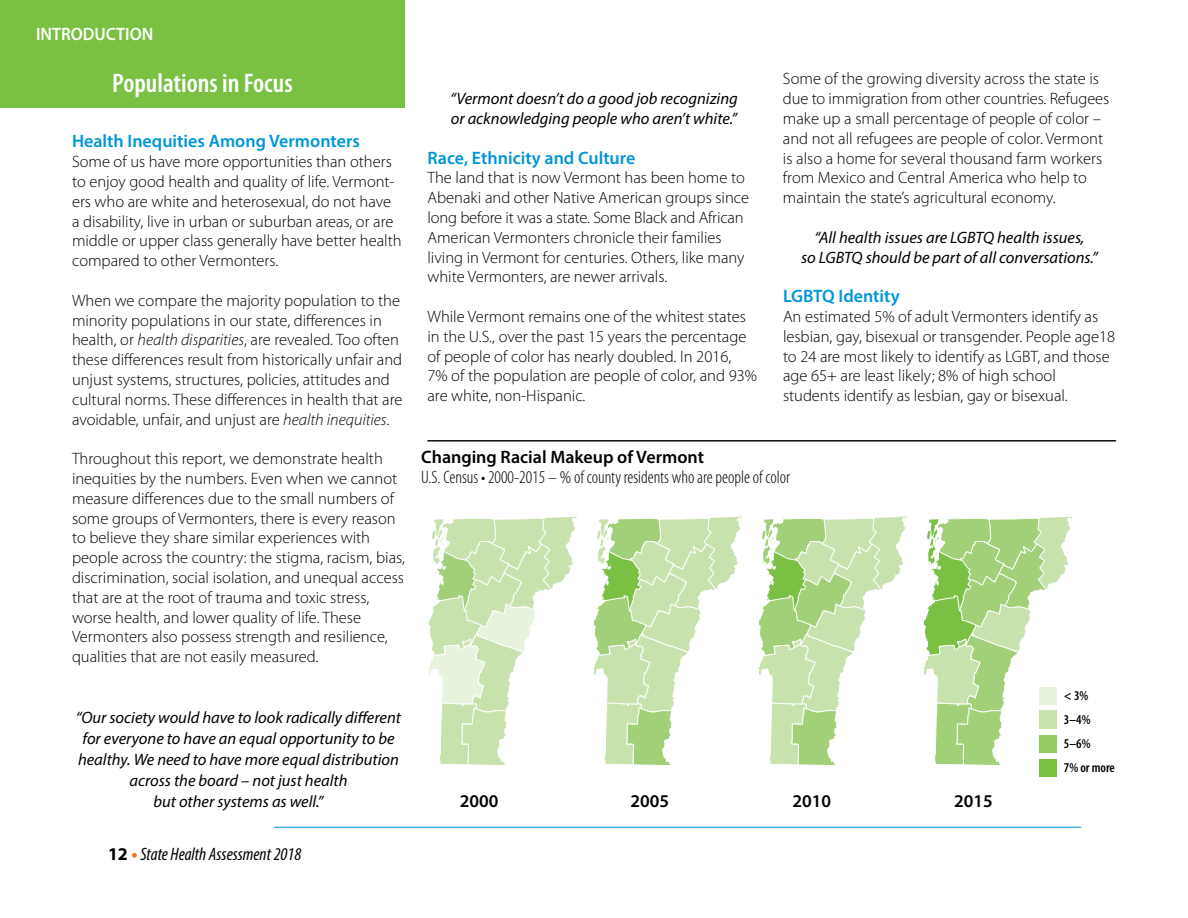
<style>
.page{position:relative;width:1188px;height:918px;background:#fff}
.page>*{position:absolute;margin:0;border:0;box-sizing:border-box;transform-origin:0 0}
.t1{font:600 condensed 27px "Myriad Pro";color:#fff}
.t2{font:600 18px "Myriad Pro";color:#0096d6}
.t3{font:300 condensed 18px "Myriad Pro";color:#000}
.t4{font:600 18px "Myriad Pro";color:#000}
.t5{font:italic condensed 18px "Myriad Pro";color:#000}
.t6{font:600 18px "Myriad Pro";color:#fff;scale:.95 1}
.t7{font:300 16.5px/19.8px "Myriad Pro";color:#000}
.t8{font:italic 16.5px/21px "Myriad Pro";color:#000;text-align:center}
.t9{font:600 condensed 13.5px/24px "Myriad Pro";color:#000}
.s1{font-style:italic}
.s2{font-weight:700;font-style:normal;font-stretch:normal}
.s3{font-weight:700;font-style:normal;font-stretch:normal;color:#f47421}
</style>
<div class="page">
<div style="left:0;top:0;width:405px;height:108px;background:#7ac143"></div>
<hr style="left:274px;top:827px;width:807px;height:1px;background:#0096d6">
<svg style="left:428px;top:517px;width:149px;height:248px"></svg>
<svg style="left:593px;top:517px;width:149px;height:248px"></svg>
<svg style="left:758px;top:517px;width:149px;height:248px"></svg>
<svg style="left:923px;top:517px;width:149px;height:248px"></svg>
<div style="left:1039px;top:687px;width:18px;height:18px;background:#e8f3de"></div>
<div style="left:1039px;top:711px;width:18px;height:18px;background:#c8e2ae"></div>
<div style="left:1039px;top:735px;width:18px;height:18px;background:#95cb64"></div>
<div style="left:1039px;top:759px;width:18px;height:18px;background:#7ac143"></div>
<hr style="left:428px;top:441px;width:688px;height:1px;background:#000">
<p class="t6" style="left:36px;top:22px;width:125px">INTRODUCTION</p>
<h1 class="t1" style="left:112px;top:69px;width:182px">Populations in Focus</h1>
<p class="t2" style="left:72px;top:130px;width:290px">Health Inequities Among Vermonters</p>
<p class="t7" style="left:72px;top:152px;width:331px">Some of us have more opportunities than others to enjoy good health and quality of life. Vermont&shy;ers who are white and heterosexual, do not have a disability, live in urban or suburban areas, or are middle or upper class generally have better health compared to other Vermonters.</p>
<p class="t7" style="left:72px;top:291px;width:332px">When we compare the majority population to the minority populations in our state, differences in health, or <span class="s1">health disparities</span>, are revealed. Too often these differences result from historically unfair and unjust systems, structures, policies, attitudes and cultural norms. These differences in health that are avoidable, unfair, and unjust are <span class="s1">health inequities</span>.</p>
<p class="t7" style="left:72px;top:449px;width:335px">Throughout this report, we demonstrate health inequities by the numbers. Even when we cannot measure differences due to the small numbers of some groups of Vermonters, there is every reason to believe they share similar experiences with people across the country: the stigma, racism, bias, discrimination, social isolation, and unequal access that are at the root of trauma and toxic stress, worse health, and lower quality of life. These Vermonters also possess strength and resilience, qualities that are not easily measured.</p>
<p class="t8" style="left:76px;top:706px;width:327px">“Our society would have to look radically different for everyone to have an equal opportunity to be healthy. We need to have more equal distribution across the board – not just health<br>but other systems as well.”</p>
<p class="t5" style="left:108px;top:843px;width:195px"><span class="s2">12</span> <span class="s3">•</span> State Health Assessment 2018</p>
<p class="t8" style="left:450px;top:88px;width:289px;line-height:19.8px;text-align:left">“Vermont doesn’t do a good job recognizing or acknowledging people who aren’t white.”</p>
<p class="t2" style="left:428px;top:146px;width:209px">Race, Ethnicity and Culture</p>
<p class="t7" style="left:427px;top:168px;width:323px">The land that is now Vermont has been home to Abenaki and other Native American groups since long before it was a state. Some Black and African American Vermonters chronicle their families living in Vermont for centuries. Others, like many white Vermonters, are newer arrivals.</p>
<p class="t7" style="left:427px;top:307px;width:331px">While Vermont remains one of the whitest states in the U.S., over the past 15 years the percentage of people of color has nearly doubled. In 2016,<br>7% of the population are people of color, and 93% are white, non-Hispanic.</p>
<p class="t7" style="left:783px;top:69px;width:328px">Some of the growing diversity across the state is due to immigration from other countries. Refugees make up a small percentage of people of color – and not all refugees are people of color. Vermont is also a home for several thousand farm workers from Mexico and Central America who help to maintain the state’s agricultural economy.</p>
<p class="t8" style="left:801px;top:227px;width:298px;line-height:19.8px">“All health issues are LGBTQ health issues,<br>so LGBTQ should be part of all conversations.”</p>
<p class="t2" style="left:783px;top:285px;width:118px">LGBTQ Identity</p>
<p class="t7" style="left:783px;top:307px;width:334px">An estimated 5% of adult Vermonters identify as lesbian, gay, bisexual or transgender. People age18 to 24 are most likely to identify as LGBT, and those age 65+ are least likely; 8% of high school students identify as lesbian, gay or bisexual.</p>
<p class="t4" style="left:421px;top:446px;width:284px">Changing Racial Makeup of Vermont</p>
<p class="t3" style="left:421px;top:467px;width:371px">U.S. Census • 2000-2015 – % of county residents who are people of color</p>
<p class="t4" style="left:460px;top:789px;width:40px">2000</p>
<p class="t4" style="left:630px;top:789px;width:40px">2005</p>
<p class="t4" style="left:793px;top:789px;width:40px">2010</p>
<p class="t4" style="left:954px;top:789px;width:40px">2015</p>
<p class="t9" style="left:1064px;top:684px;width:53px">&lt; 3%<br>3–4%<br>5–6%<br>7% or more</p>
</div>
